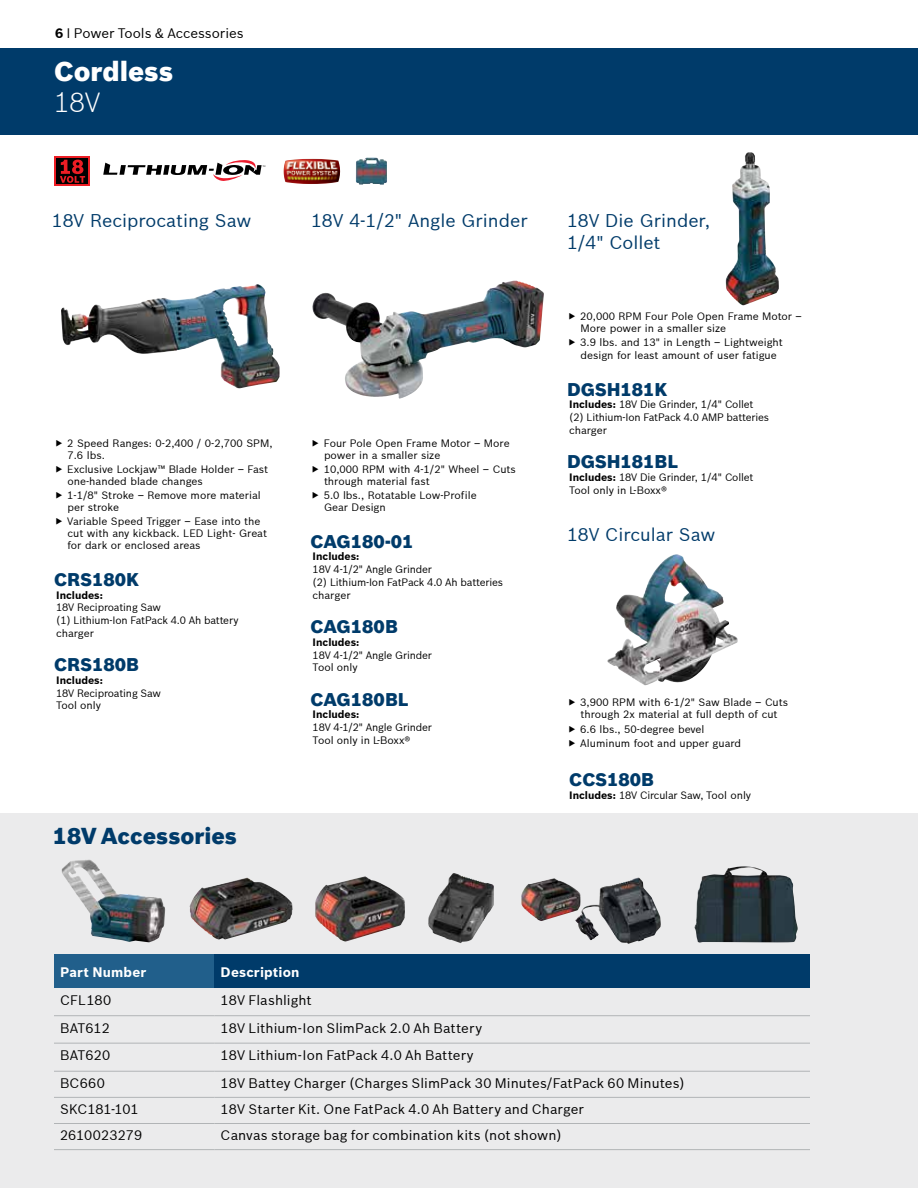
<style>
.page{position:relative;width:918px;height:1188px;background:#fff}
.page>*{position:absolute;margin:0;border:0;box-sizing:border-box;transform-origin:0 0}
.t1{font:900 27px "Bosch Sans";color:#fff}
.t2{font:300 27px "Bosch Sans";color:#fff}
.t3{font:900 22.5px "Bosch Sans";color:#003b6a}
.t4{font:18px/21.6px "Bosch Sans";color:#003b6a}
.t5{font:900 18px "Bosch Sans";color:#003b6a}
.t6{font:13.5px "Bosch Sans";letter-spacing:.005em;color:#000}
.t7{font:700 13.5px "Bosch Sans";letter-spacing:.015em;color:#fff}
.t8{font:10.5px/12.8px "Bosch Sans";color:#000}
.t9{font:700 10.5px "Bosch Sans";color:#000}
.s1{font-weight:700}
</style>
<div class="page">
<div style="left:0;top:48px;width:918px;height:87px;background:#003b6a"></div>
<img style="left:312px;top:281px;width:204px;height:90px">
<img style="left:607px;top:555px;width:131px;height:130px">
<img style="left:726px;top:152px;width:53px;height:154px">
<div style="left:0;top:813px;width:918px;height:375px;background:#ebebec"></div>
<div style="left:54px;top:954px;width:161px;height:34px;background:#215f8b"></div>
<div style="left:215px;top:954px;width:595px;height:34px;background:#003b6a"></div>
<svg style="left:215px;top:1016px;width:595px;height:55px"></svg>
<hr style="left:54px;top:1015px;width:161px;height:1px;background:#b1b4b6">
<hr style="left:215px;top:1015px;width:595px;height:1px;background:#b1b4b6">
<hr style="left:54px;top:1043px;width:161px;height:1px;background:#b1b4b6">
<hr style="left:215px;top:1043px;width:595px;height:1px;background:#b1b4b6">
<hr style="left:54px;top:1071px;width:161px;height:1px;background:#b1b4b6">
<hr style="left:215px;top:1071px;width:595px;height:1px;background:#b1b4b6">
<hr style="left:54px;top:1097px;width:161px;height:1px;background:#b1b4b6">
<hr style="left:215px;top:1097px;width:595px;height:1px;background:#b1b4b6">
<hr style="left:54px;top:1123px;width:161px;height:1px;background:#b1b4b6">
<hr style="left:215px;top:1123px;width:595px;height:1px;background:#b1b4b6">
<hr style="left:54px;top:1149px;width:161px;height:1px;background:#b1b4b6">
<hr style="left:215px;top:1149px;width:595px;height:1px;background:#b1b4b6">
<img style="left:62px;top:859px;width:103px;height:83px">
<img style="left:189px;top:878px;width:104px;height:62px">
<img style="left:315px;top:876px;width:90px;height:66px">
<img style="left:428px;top:874px;width:66px;height:69px">
<img style="left:575px;top:878px;width:63px;height:62px">
<svg style="left:103px;top:160px;width:162px;height:21px"></svg>
<img style="left:356px;top:158px;width:19px;height:27px">
<svg style="left:55px;top:157px;width:35px;height:29px"></svg>
<div style="left:57px;top:159px;width:31px;height:25px;background:#000"></div>
<svg style="left:60px;top:160px;width:25px;height:23px"></svg>
<img style="left:284px;top:159px;width:56px;height:25px">
<img style="left:61px;top:284px;width:196px;height:77px">
<img style="left:694px;top:866px;width:104px;height:77px">
<p class="t6" style="left:55px;top:25px;width:190px"><span class="s1">6</span> I Power Tools &amp; Accessories</p>
<h1 class="t1" style="left:54px;top:55px;width:121px">Cordless</h1>
<h1 class="t2" style="left:54px;top:86px;width:48px">18V</h1>
<h3 class="t4" style="left:52px;top:210px;width:201px">18V Reciprocating Saw</h3>
<h3 class="t4" style="left:311px;top:210px;width:218px">18V 4-1/2" Angle Grinder</h3>
<h3 class="t4" style="left:567px;top:210px;width:145px">18V Die Grinder,<br>1/4" Collet</h3>
<p class="t8" style="left:67px;top:437px;width:207px;line-height:12px">2 Speed Ranges: 0-2,400 / 0-2,700 SPM,<br>7.6 lbs.</p>
<p class="t8" style="left:67px;top:463px;width:203px;line-height:12px">Exclusive Lockjaw™ Blade Holder – Fast one-handed blade changes</p>
<p class="t8" style="left:67px;top:489px;width:195px;line-height:12px">1-1/8" Stroke – Remove more material per stroke</p>
<p class="t8" style="left:67px;top:515px;width:201px;line-height:12px">Variable Speed Trigger – Ease into the cut with any kickback. LED Light- Great for dark or enclosed areas</p>
<h3 class="t5" style="left:54px;top:568px;width:87px">CRS180K</h3>
<p class="t9" style="left:56px;top:588px;width:48px">Includes:</p>
<p class="t8" style="left:56px;top:601px;width:184px">18V Reciproating Saw<br>(1) Lithium-Ion FatPack 4.0 Ah battery charger</p>
<h3 class="t5" style="left:54px;top:654px;width:86px">CRS180B</h3>
<p class="t9" style="left:56px;top:674px;width:48px">Includes:</p>
<p class="t8" style="left:56px;top:686px;width:106px">18V Reciproating Saw<br>Tool only</p>
<h2 class="t3" style="left:53px;top:822px;width:186px">18V Accessories</h2>
<p class="t8" style="left:324px;top:437px;width:187px;line-height:12px">Four Pole Open Frame Motor – More power in a smaller size</p>
<p class="t8" style="left:324px;top:463px;width:194px;line-height:12px">10,000 RPM with 4-1/2" Wheel – Cuts through material fast</p>
<p class="t8" style="left:324px;top:489px;width:154px;line-height:12px">5.0 lbs., Rotatable Low-Profile<br>Gear Design</p>
<h3 class="t5" style="left:310px;top:530px;width:104px">CAG180-01</h3>
<p class="t9" style="left:313px;top:550px;width:48px">Includes:</p>
<p class="t8" style="left:313px;top:563px;width:192px">18V 4-1/2" Angle Grinder<br>(2) Lithium-Ion FatPack 4.0 Ah batteries charger</p>
<h3 class="t5" style="left:310px;top:615px;width:89px">CAG180B</h3>
<p class="t9" style="left:313px;top:636px;width:48px">Includes:</p>
<p class="t8" style="left:313px;top:648px;width:121px">18V 4-1/2" Angle Grinder<br>Tool only</p>
<h3 class="t5" style="left:310px;top:688px;width:100px">CAG180BL</h3>
<p class="t9" style="left:313px;top:708px;width:48px">Includes:</p>
<p class="t8" style="left:313px;top:721px;width:121px">18V 4-1/2" Angle Grinder<br>Tool only in L-Boxx®</p>
<p class="t8" style="left:580px;top:310px;width:223px;line-height:12px">20,000 RPM Four Pole Open Frame Motor –<br>More power in a smaller size</p>
<p class="t8" style="left:580px;top:336px;width:204px">3.9 lbs. and 13" in Length – Lightweight design for least amount of user fatigue</p>
<h3 class="t5" style="left:567px;top:378px;width:102px">DGSH181K</h3>
<p class="t8" style="left:569px;top:398px;width:202px"><span class="s1">Includes:</span> 18V Die Grinder, 1/4" Collet (2) Lithium-Ion FatPack 4.0 AMP batteries charger</p>
<h3 class="t5" style="left:567px;top:450px;width:113px">DGSH181BL</h3>
<p class="t8" style="left:569px;top:471px;width:186px"><span class="s1">Includes:</span> 18V Die Grinder, 1/4" Collet<br>Tool only in L-Boxx®</p>
<h3 class="t4" style="left:567px;top:523px;width:150px">18V Circular Saw</h3>
<p class="t8" style="left:580px;top:697px;width:210px;line-height:12px">3,900 RPM with 6-1/2" Saw Blade – Cuts through 2x material at full depth of cut</p>
<p class="t8" style="left:580px;top:721px;width:162px;line-height:14.9px">6.6 lbs., 50-degree bevel<br>Aluminum foot and upper guard</p>
<h3 class="t5" style="left:569px;top:769px;width:87px">CCS180B</h3>
<p class="t8" style="left:569px;top:789px;width:184px"><span class="s1">Includes:</span> 18V Circular Saw, Tool only</p>
<p class="t7" style="left:60px;top:964px;width:88px">Part Number</p>
<p class="t7" style="left:221px;top:964px;width:80px">Description</p>
<p class="t6" style="left:60px;top:992px;width:53px">CFL180</p>
<p class="t6" style="left:221px;top:992px;width:93px">18V Flashlight</p>
<p class="t6" style="left:60px;top:1019px;width:51px">BAT612</p>
<p class="t6" style="left:221px;top:1019px;width:263px">18V Lithium-Ion SlimPack 2.0 Ah Battery</p>
<p class="t6" style="left:60px;top:1047px;width:52px">BAT620</p>
<p class="t6" style="left:221px;top:1047px;width:255px">18V Lithium-Ion FatPack 4.0 Ah Battery</p>
<p class="t6" style="left:60px;top:1075px;width:47px">BC660</p>
<p class="t6" style="left:221px;top:1075px;width:466px">18V Battey Charger (Charges SlimPack 30 Minutes/FatPack 60 Minutes)</p>
<p class="t6" style="left:60px;top:1101px;width:80px">SKC181-101</p>
<p class="t6" style="left:221px;top:1101px;width:365px">18V Starter Kit. One FatPack 4.0 Ah Battery and Charger</p>
<p class="t6" style="left:60px;top:1127px;width:84px">2610023279</p>
<p class="t6" style="left:221px;top:1127px;width:343px">Canvas storage bag for combination kits (not shown)</p>
</div>
